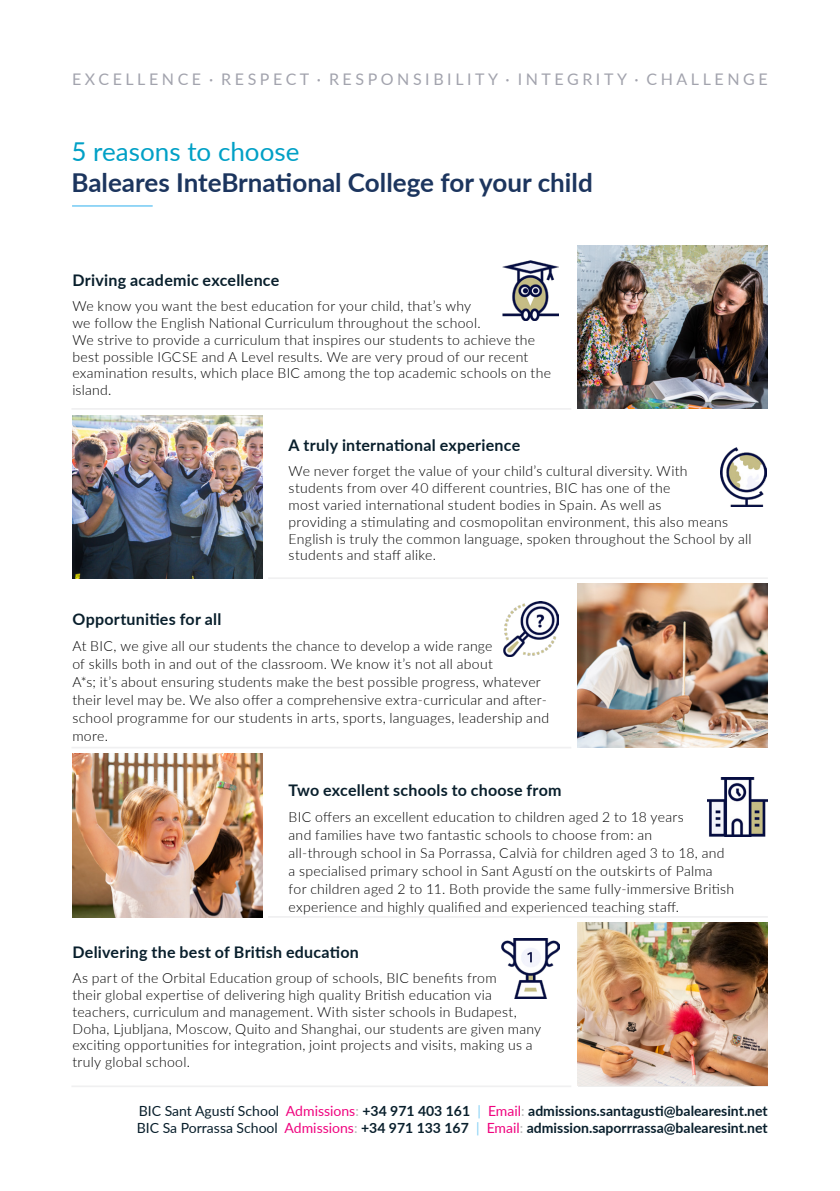
<style>
.page{position:relative;width:840px;height:1191px;background:#fff}
.page>*{position:absolute;margin:0;border:0;box-sizing:border-box;transform-origin:0 0}
.t1{font:700 26px "Lato";color:#1c355e}
.t2{font:26px "Lato";color:#01a0c6}
.t3{font:700 16px "Lato";letter-spacing:.015em;color:#091f2c}
.t4{font:16px "Lato";letter-spacing:.225em;color:#a2a3ad}
.t5{font:300 14px/16.8px "Lato";letter-spacing:.02em;color:#000}
.t6{font:700 14px/16.8px "Lato";color:#091f2c}
.s1{font-weight:400}
.s2{font-weight:400;color:#f0047f}
.s3{font-weight:400;color:#b2b1b1}
.s4{font-weight:400;color:#83d0f5}
</style>
<div class="page">
<hr style="left:72px;top:205px;width:81px;height:2px;background:#83d0f5">
<img style="left:577px;top:245px;width:190px;height:163px">
<img style="left:502px;top:261px;width:56px;height:59px">
<img style="left:720px;top:447px;width:46px;height:60px">
<hr style="left:71px;top:408px;width:500px;height:2px;background:#f0f0f1">
<hr style="left:268px;top:577px;width:499px;height:2px;background:#f0f0f1">
<img style="left:72px;top:415px;width:190px;height:163px">
<img style="left:577px;top:584px;width:190px;height:163px">
<img style="left:503px;top:601px;width:55px;height:55px">
<img style="left:707px;top:778px;width:60px;height:58px">
<hr style="left:71px;top:747px;width:500px;height:1px;background:#f0f0f1">
<hr style="left:268px;top:916px;width:499px;height:1px;background:#f0f0f1">
<img style="left:72px;top:753px;width:190px;height:164px">
<img style="left:577px;top:922px;width:190px;height:163px">
<img style="left:501px;top:938px;width:58px;height:60px">
<hr style="left:71px;top:1085px;width:500px;height:2px;background:#f0f0f1">
<p class="t4" style="left:72px;top:68px;width:696px">EXCELLENCE · RESPECT · RESPONSIBILITY · INTEGRITY · CHALLENGE</p>
<h1 class="t2" style="left:71px;top:133px;width:229px">5 reasons to choose</h1>
<h1 class="t1" style="left:71px;top:164px;width:522px">Baleares InteBrnational College for your child</h1>
<p class="t3" style="left:72px;top:268px;width:208px">Driving academic excellence</p>
<p class="t5" style="left:72px;top:297px;width:480px">We know you want the best education for your child, that’s why<br>we follow the English National Curriculum throughout the school.<br>We strive to provide a curriculum that inspires our students to achieve the best possible IGCSE and A Level results. We are very proud of our recent examination results, which place BIC among the top academic schools on the island.</p>
<p class="t3" style="left:288px;top:433px;width:233px">A truly international experience</p>
<p class="t5" style="left:288px;top:462px;width:464px">We never forget the value of your child’s cultural diversity. With<br>students from over 40 different countries, BIC has one of the<br>most varied international student bodies in Spain. As well as<br>providing a stimulating and cosmopolitan environment, this also means English is truly the common language, spoken throughout the School by all students and staff alike.</p>
<p class="t3" style="left:72px;top:607px;width:150px">Opportunities for all</p>
<p class="t5" style="left:72px;top:636px;width:478px;line-height:18px">At BIC, we give all our students the chance to develop a wide range<br>of skills both in and out of the classroom. We know it’s not all about<br>A*s; it’s about ensuring students make the best possible progress, whatever their level may be. We also offer a comprehensive extra-curricular and after&shy;school programme for our students in arts, sports, languages, leadership and more.</p>
<p class="t3" style="left:288px;top:778px;width:274px">Two excellent schools to choose from</p>
<p class="t5" style="left:288px;top:807px;width:447px;line-height:18px">BIC offers an excellent education to children aged 2 to 18 years<br>and families have two fantastic schools to choose from: an<br>all-through school in Sa Porrassa, Calvià for children aged 3 to 18, and a specialised primary school in Sant Agustí on the outskirts of Palma for children aged 2 to 11. Both provide the same fully-immersive British experience and highly qualified and experienced teaching staff.</p>
<p class="t3" style="left:72px;top:940px;width:288px">Delivering the best of British education</p>
<p class="t5" style="left:72px;top:969px;width:470px">As part of the Orbital Education group of schools, BIC benefits from<br>their global expertise of delivering high quality British education via teachers, curriculum and management. With sister schools in Budapest, Doha, Ljubljana, Moscow, Quito and Shanghai, our students are given many exciting opportunities for integration, joint projects and visits, making us a truly global school.</p>
<p class="t6" style="left:137px;top:1101px;width:632px"><span class="s1">BIC Sant Agustí School</span> <span class="s2">Admissions</span><span class="s3">:</span> +34 971 403 161 <span class="s4">|</span> <span class="s2">Email</span><span class="s3">:</span> admissions.santagusti@balearesint.net<br><span class="s1">BIC Sa Porrassa School</span> <span class="s2">Admissions</span><span class="s3">:</span> +34 971 133 167 <span class="s4">|</span> <span class="s2">Email</span><span class="s3">:</span> admission.saporrrassa@balearesint.net</p>
</div>
